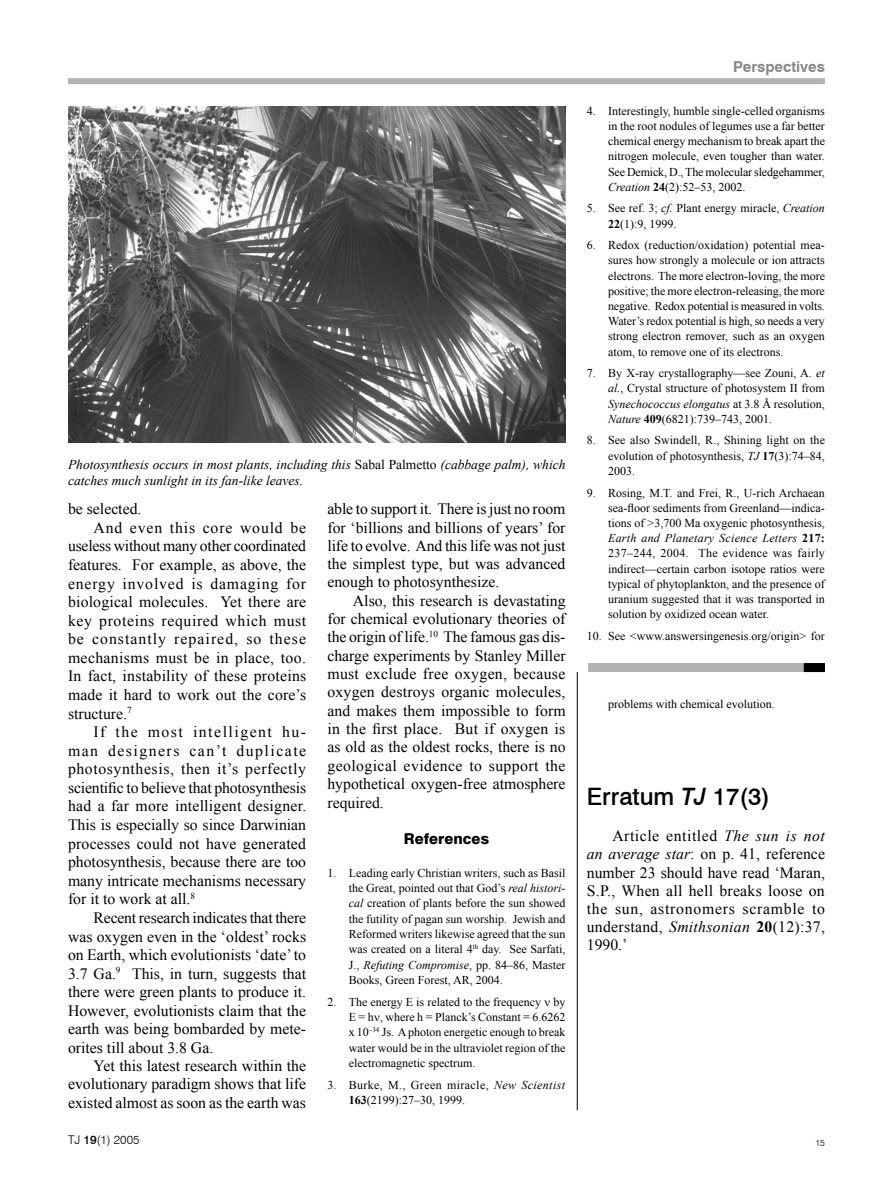
<style>
.page{position:relative;width:893px;height:1191px;background:#fff}
.page>*{position:absolute;margin:0;border:0;box-sizing:border-box;transform-origin:0 0}
.t1{font:500 24px "Swiss 721 BT";color:#000}
.t2{font:15.75px/18.3px "Times New Roman";color:#000;text-align:justify}
.t3{font:15.75px "Times New Roman";letter-spacing:.04em;color:#000}
.t4{font:15.75px "Times New Roman";letter-spacing:.055em;color:#000}
.t5{font:15.75px "Times New Roman";letter-spacing:.095em;color:#000}
.t6{font:15.75px "Times New Roman";letter-spacing:.065em;color:#000}
.t7{font:15.75px "Times New Roman";letter-spacing:.025em;color:#000}
.t8{font:700 15px "Swiss 721 BT";color:#878889}
.t9{font:800 15px "Swiss 721 BT";color:#000}
.t10{font:italic 13.5px/16.2px "Times New Roman";color:#000}
.t11{font:12px/15.1px "Times New Roman";color:#000;text-align:justify}
.t12{font:12px/15.3px "Times New Roman";letter-spacing:.03em;color:#000}
.t13{font:300 12px "Swiss 721 BT";color:#000}
.t14{font:300 9px "Swiss 721 BT";color:#000}
.s1{font-style:normal}
.s2{font-style:italic}
.s3{font-weight:700}
.s4{font-weight:500}
</style>
<div class="page">
<div style="left:68px;top:78px;width:757px;height:6px;background:#b1b2b4"></div>
<div style="left:588px;top:663px;width:237px;height:9px;background:#b1b2b4"></div>
<div style="left:804px;top:663px;width:21px;height:9px;background:#000"></div>
<img style="left:68px;top:106px;width:498px;height:336px">
<hr style="left:577px;top:672px;width:1px;height:438px;background:#000">
<p class="t10" style="left:68px;top:456px;width:499px">Photosynthesis occurs in most plants, including this <span class="s1">Sabal Palmetto</span> (cabbage palm), which catches much sunlight in its fan-like leaves.</p>
<h2 class="t2" style="left:68px;top:499px;width:75px">be selected.</h2>
<h2 class="t4" style="left:94px;top:517px;width:214px">And even this core would be</h2>
<h2 class="t2" style="left:68px;top:537px;width:239px">useless without many other coordinated</h2>
<h2 class="t2" style="left:68px;top:555px;width:240px">features. For example, as above, the</h2>
<h2 class="t4" style="left:68px;top:572px;width:240px">energy involved is damaging for</h2>
<h2 class="t2" style="left:68px;top:592px;width:240px">biological molecules. Yet there are</h2>
<h2 class="t3" style="left:68px;top:610px;width:240px">key proteins required which must</h2>
<h2 class="t6" style="left:68px;top:628px;width:240px">be constantly repaired, so these</h2>
<h2 class="t7" style="left:68px;top:647px;width:239px">mechanisms must be in place, too.</h2>
<h2 class="t2" style="left:68px;top:667px;width:240px">In fact, instability of these proteins</h2>
<h2 class="t2" style="left:68px;top:685px;width:240px">made it hard to work out the core’s</h2>
<h2 class="t2" style="left:68px;top:704px;width:65px">structure.<sup>7</sup></h2>
<h2 class="t5" style="left:94px;top:721px;width:213px">If the most intelligent hu-</h2>
<h2 class="t5" style="left:68px;top:740px;width:240px">man designers can’t duplicate</h2>
<h2 class="t3" style="left:68px;top:758px;width:239px">photosynthesis, then it’s perfectly</h2>
<h2 class="t2" style="left:68px;top:778px;width:240px">scientific to believe that photosynthesis</h2>
<h2 class="t2" style="left:68px;top:797px;width:240px">had a far more intelligent designer.</h2>
<h2 class="t2" style="left:68px;top:815px;width:240px">This is especially so since Darwinian</h2>
<h2 class="t2" style="left:68px;top:834px;width:240px">processes could not have generated</h2>
<h2 class="t2" style="left:68px;top:852px;width:240px">photosynthesis, because there are too</h2>
<h2 class="t2" style="left:68px;top:871px;width:240px">many intricate mechanisms necessary</h2>
<h2 class="t2" style="left:68px;top:889px;width:129px">for it to work at all.<sup>8</sup></h2>
<h2 class="t2" style="left:94px;top:908px;width:214px">Recent research indicates that there</h2>
<h2 class="t2" style="left:68px;top:927px;width:240px">was oxygen even in the ‘oldest’ rocks</h2>
<h2 class="t2" style="left:68px;top:945px;width:240px">on Earth, which evolutionists ‘date’ to</h2>
<h2 class="t2" style="left:68px;top:964px;width:240px">3.7 Ga.<sup>9</sup> This, in turn, suggests that</h2>
<h2 class="t2" style="left:68px;top:982px;width:240px">there were green plants to produce it.</h2>
<h2 class="t2" style="left:68px;top:1001px;width:240px">However, evolutionists claim that the</h2>
<h2 class="t2" style="left:68px;top:1019px;width:240px">earth was being bombarded by mete-</h2>
<h2 class="t2" style="left:68px;top:1038px;width:147px">orites till about 3.8 Ga.</h2>
<h2 class="t2" style="left:94px;top:1056px;width:214px">Yet this latest research within the</h2>
<h2 class="t2" style="left:68px;top:1074px;width:240px">evolutionary paradigm shows that life</h2>
<h2 class="t2" style="left:68px;top:1092px;width:239px">existed almost as soon as the earth was</h2>
<h2 class="t2" style="left:327px;top:499px;width:240px">able to support it. There is just no room for ‘billions and billions of years’ for life to evolve. And this life was not just the simplest type, but was advanced enough to photosynthesize.</h2>
<p class="t2" style="left:327px;top:591px;width:240px;text-indent:26px">Also, this research is devastating for chemical evolutionary theories of the origin of life.<sup>10</sup> The famous gas dis&shy;charge experiments by Stanley Miller must exclude free oxygen, because oxygen destroys organic molecules, and makes them impossible to form in the first place. But if oxygen is as old as the oldest rocks, there is no geological evidence to support the hypothetical oxygen-free atmosphere required.</p>
<p class="t9" style="left:404px;top:829px;width:87px">References</p>
<p class="t11" style="left:349px;top:865px;width:218px;text-indent:-21px">1. Leading early Christian writers, such as Basil the Great, pointed out that God’s <span class="s2">real histori&shy;cal</span> creation of plants before the sun showed the futility of pagan sun worship. Jewish and Reformed writers likewise agreed that the sun was created on a literal 4<sup>th</sup> day. See Sarfati, J., <span class="s2">Refuting Compromise</span>, pp. 84–86, Master Books, Green Forest, AR, 2004.</p>
<p class="t11" style="left:349px;top:993px;width:218px;text-indent:-21px">2. The energy E is related to the frequency by E = h , where h = Planck’s Constant = 6.6262 x 10<sup>–34</sup> Js. A photon energetic enough to break water would be in the ultraviolet region of the electromagnetic spectrum.</p>
<p class="t12" style="left:349px;top:1076px;width:218px;text-indent:-21px">3. Burke, M., Green miracle, <span class="s2">New Scientist<br></span><span class="s3">163</span>(2199):27–30, 1999.</p>
<p class="t8" style="left:733px;top:57px;width:93px">Perspectives</p>
<p class="t11" style="left:608px;top:103px;width:218px;text-indent:-21px">4. Interestingly, humble single-celled organisms in the root nodules of legumes use a far better chemical energy mechanism to break apart the nitrogen molecule, even tougher than water.<br>See Demick, D., The molecular sledgehammer, <span class="s2">Creation</span> <span class="s3">24</span>(2):52–53, 2002.</p>
<p class="t11" style="left:608px;top:200px;width:218px;text-indent:-21px">5. See ref. 3; <span class="s2">cf.</span> Plant energy miracle, <span class="s2">Creation<br></span><span class="s3">22</span>(1):9, 1999.</p>
<p class="t11" style="left:608px;top:237px;width:218px;text-indent:-21px">6. Redox (reduction/oxidation) potential mea&shy;sures how strongly a molecule or ion attracts electrons. The more electron-loving, the more positive; the more electron-releasing, the more negative. Redox potential is measured in volts.<br>Water’s redox potential is high, so needs a very strong electron remover, such as an oxygen atom, to remove one of its electrons.</p>
<p class="t11" style="left:608px;top:365px;width:218px;text-indent:-21px">7. By X-ray crystallography—see Zouni, A. <span class="s2">et al.</span>, Crystal structure of photosystem II from <span class="s2">Synechococcus elongatus</span> at 3.8 Å resolution, <span class="s2">Nature</span> <span class="s3">409</span>(6821):739–743, 2001.</p>
<p class="t11" style="left:608px;top:433px;width:218px;text-indent:-21px">8. See also Swindell, R., Shining light on the evolution of photosynthesis, <span class="s2">TJ</span> <span class="s3">17</span>(3):74–84, 2003.</p>
<p class="t11" style="left:608px;top:485px;width:218px;text-indent:-21px">9. Rosing, M.T. and Frei, R., U-rich Archaean sea-floor sediments from Greenland—indica&shy;tions of &gt;3,700 Ma oxygenic photosynthesis, <span class="s2">Earth and Planetary Science Letters</span> <span class="s3">217:<br></span>237–244, 2004. The evidence was fairly indirect—certain carbon isotope ratios were typical of phytoplankton, and the presence of uranium suggested that it was transported in solution by oxidized ocean water.</p>
<p class="t11" style="left:587px;top:628px;width:239px">10. See &lt;www.answersingenesis.org/origin&gt; for</p>
<p class="t11" style="left:608px;top:696px;width:168px">problems with chemical evolution.</p>
<h1 class="t1" style="left:587px;top:782px;width:184px">Erratum <span class="s2">TJ</span> 17(3)</h1>
<h2 class="t2" style="left:587px;top:826px;width:240px;text-indent:26px">Article entitled <span class="s2">The sun is not an average star</span>: on p. 41, reference number 23 should have read ‘Maran, S.P., When all hell breaks loose on the sun, astronomers scramble to understand, <span class="s2">Smithsonian</span> <span class="s3">20</span>(12):37, 1990.’</h2>
<p class="t13" style="left:68px;top:1132px;width:73px">TJ <span class="s4">19</span>(1) 2005</p>
<p class="t14" style="left:815px;top:1137px;width:11px">15</p>
</div>
